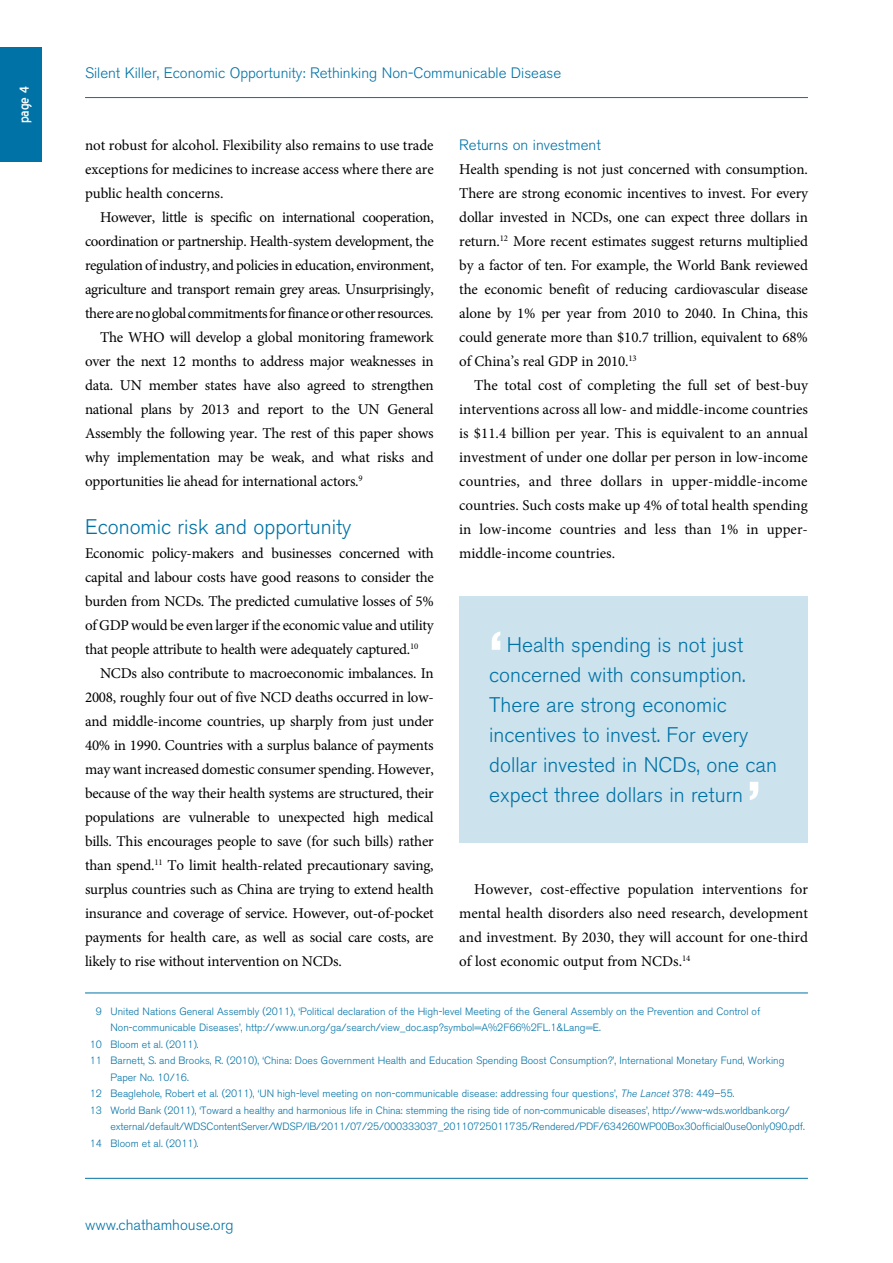
<style>
.page{position:relative;width:893px;height:1263px;background:#fff}
.page>*{position:absolute;margin:0;border:0;box-sizing:border-box;transform-origin:0 0}
.t1{font:700 54px "Akzidenz Grotesk BE";color:#fff}
.t2{font:300 21px/30px "Akzidenz Grotesk BE";color:#0072a6}
.t3{font:16.5px "Blue Highway";color:#fff}
.t4{font:15px/24px "Minion Pro";letter-spacing:-.015em;color:#000;text-align:justify}
.t5{font:300 15px "Akzidenz Grotesk BE";color:#0072a6}
.t6{font:300 10.5px "Akzidenz Grotesk BE";color:#0072a6}
.s1{font-style:italic}
</style>
<div class="page">
<hr style="left:85px;top:1178px;width:723px;height:1px;background:#0072a6">
<hr style="left:85px;top:97px;width:723px;height:1px;background:#0072a6">
<div style="left:0;top:47px;width:42px;height:115px;background:#0072a6"></div>
<hr style="left:85px;top:992px;width:723px;height:1px;background:#0072a6">
<div style="left:459px;top:596px;width:349px;height:247px;background:#cce3ed"></div>
<p class="t3" style="left:17px;top:123px;width:39px;rotate:-90deg">page 4</p>
<p class="t5" style="left:85px;top:64px;width:478px">Silent Killer, Economic Opportunity: Rethinking Non-Communicable Disease</p>
<p class="t4" style="left:85px;top:133px;width:350px">not robust for alcohol. Flexibility also remains to use trade exceptions for medicines to increase access where there are public health concerns.</p>
<p class="t4" style="left:100px;top:205px;width:335px">However, little is specific on international cooperation,</p>
<p class="t4" style="left:85px;top:229px;width:350px">coordination or partnership. Health-system development, the</p>
<p class="t4" style="left:85px;top:253px;width:350px">regulation of industry, and policies in education, environment,</p>
<p class="t4" style="left:85px;top:277px;width:350px">agriculture and transport remain grey areas. Unsurprisingly,</p>
<p class="t4" style="left:85px;top:301px;width:350px">there are no global commitments for finance or other resources.</p>
<p class="t4" style="left:100px;top:325px;width:335px">The WHO will develop a global monitoring framework</p>
<p class="t4" style="left:85px;top:349px;width:350px">over the next 12 months to address major weaknesses in</p>
<p class="t4" style="left:85px;top:373px;width:350px">data. UN member states have also agreed to strengthen</p>
<p class="t4" style="left:85px;top:397px;width:350px">national plans by 2013 and report to the UN General</p>
<p class="t4" style="left:85px;top:421px;width:350px">Assembly the following year. The rest of this paper shows</p>
<p class="t4" style="left:85px;top:445px;width:350px">why implementation may be weak, and what risks and</p>
<p class="t4" style="left:85px;top:469px;width:279px">opportunities lie ahead for international actors.<sup>9</sup></p>
<h2 class="t2" style="left:85px;top:512px;width:268px">Economic risk and opportunity</h2>
<p class="t4" style="left:85px;top:541px;width:350px">Economic policy-makers and businesses concerned with capital and labour costs have good reasons to consider the burden from NCDs. The predicted cumulative losses of 5% of GDP would be even larger if the economic value and utility that people attribute to health were adequately captured.<sup>10</sup></p>
<p class="t4" style="left:85px;top:661px;width:350px;text-indent:15px">NCDs also contribute to macroeconomic imbalances. In 2008, roughly four out of five NCD deaths occurred in low&shy;and middle-income countries, up sharply from just under 40% in 1990. Countries with a surplus balance of payments may want increased domestic consumer spending. However, because of the way their health systems are structured, their populations are vulnerable to unexpected high medical bills. This encourages people to save (for such bills) rather than spend.<sup>11</sup> To limit health-related precautionary saving, surplus countries such as China are trying to extend health insurance and coverage of service. However, out-of-pocket payments for health care, as well as social care costs, are likely to rise without intervention on NCDs.</p>
<p class="t5" style="left:459px;top:136px;width:143px">Returns on investment</p>
<p class="t4" style="left:459px;top:157px;width:350px">Health spending is not just concerned with consumption.<br>There are strong economic incentives to invest. For every dollar invested in NCDs, one can expect three dollars in return.<sup>12</sup> More recent estimates suggest returns multiplied by a factor of ten. For example, the World Bank reviewed the economic benefit of reducing cardiovascular disease alone by 1% per year from 2010 to 2040. In China, this could generate more than $10.7 trillion, equivalent to 68% of China’s real GDP in 2010.<sup>13</sup></p>
<p class="t4" style="left:459px;top:373px;width:350px;text-indent:15px">The total cost of completing the full set of best-buy interventions across all low- and middle-income countries is $11.4 billion per year. This is equivalent to an annual investment of under one dollar per person in low-income countries, and three dollars in upper-middle-income countries. Such costs make up 4% of total health spending in low-income countries and less than 1% in upper&shy;middle-income countries.</p>
<h1 class="t1" style="left:489px;top:620px;width:15px">‘</h1>
<h2 class="t2" style="left:489px;top:630px;width:289px;text-indent:18px">Health spending is not just concerned with consumption.<br>There are strong economic incentives to invest. For every dollar invested in NCDs, one can expect three dollars in return</h2>
<h1 class="t1" style="left:747px;top:770px;width:15px">’</h1>
<p class="t4" style="left:459px;top:877px;width:350px;text-indent:15px">However, cost-effective population interventions for mental health disorders also need research, development and investment. By 2030, they will account for one-third of lost economic output from NCDs.<sup>14</sup></p>
<p class="t6" style="left:96px;top:1005px;width:666px">9 United Nations General Assembly (2011), ‘Political declaration of the High-level Meeting of the General Assembly on the Prevention and Control of</p>
<p class="t6" style="left:111px;top:1021px;width:492px">Non-communicable Diseases’, http://www.un.org/ga/search/view_doc.asp?symbol=A%2F66%2FL.1&amp;Lang=E.</p>
<p class="t6" style="left:90px;top:1038px;width:110px">10 Bloom et al. (2011).</p>
<p class="t6" style="left:90px;top:1054px;width:696px">11 Barnett, S. and Brooks, R. (2010), ‘China: Does Government Health and Education Spending Boost Consumption?’, International Monetary Fund, Working</p>
<p class="t6" style="left:111px;top:1071px;width:80px">Paper No. 10/16.</p>
<p class="t6" style="left:90px;top:1087px;width:646px">12 Beaglehole, Robert et al. (2011), ‘UN high-level meeting on non-communicable disease: addressing four questions’, <span class="s1">The Lancet</span> 378: 449–55.</p>
<p class="t6" style="left:90px;top:1104px;width:701px">13 World Bank (2011), ‘Toward a healthy and harmonious life in China: stemming the rising tide of non-communicable diseases’, http://www-wds.worldbank.org/</p>
<p class="t6" style="left:111px;top:1120px;width:696px">external/default/WDSContentServer/WDSP/IB/2011/07/25/000333037_20110725011735/Rendered/PDF/634260WP00Box30official0use0only090.pdf.</p>
<p class="t6" style="left:90px;top:1137px;width:110px">14 Bloom et al. (2011).</p>
<p class="t5" style="left:85px;top:1216px;width:150px">www.chathamhouse.org</p>
</div>
